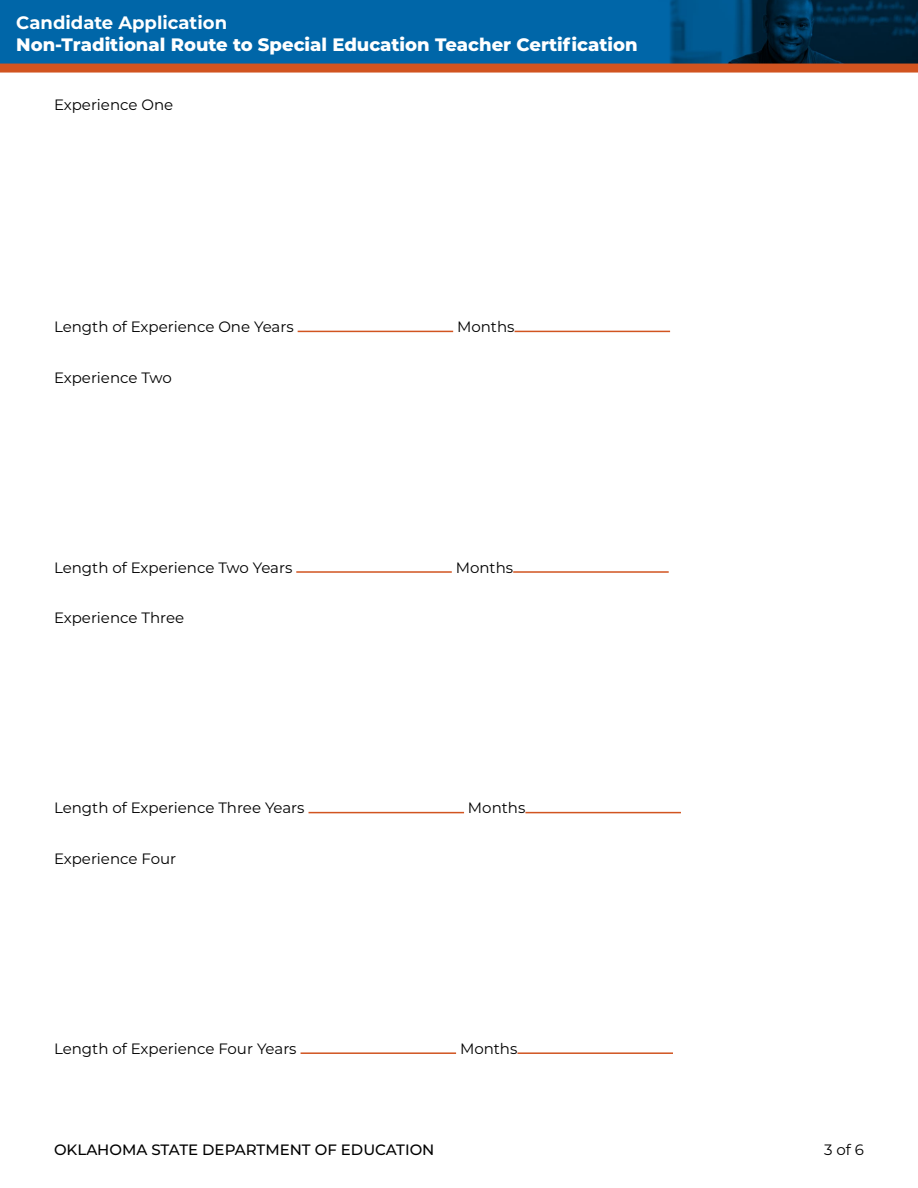
<style>
.page{position:relative;width:918px;height:1188px;background:#fff}
.page>*{position:absolute;margin:0;border:0;box-sizing:border-box;transform-origin:0 0}
.t1{font:800 18px "Montserrat";color:#fff}
.t2{font:700 18px "Montserrat";color:#fff}
.t3{font:15px "Montserrat";color:#000}
.t4{font:500 15px "Montserrat";color:#000}
</style>
<div class="page">
<div style="left:0;top:0;width:918px;height:68px;background:#0066a8"></div>
<img style="left:676px;top:0;width:242px;height:64px">
<svg style="left:654px;top:0;width:22px;height:64px"></svg>
<div style="left:0;top:64px;width:918px;height:9px;background:#d15420"></div>
<hr style="left:298px;top:331px;width:155px;height:1px;background:#d15420">
<hr style="left:515px;top:331px;width:155px;height:1px;background:#d15420">
<hr style="left:296px;top:571px;width:156px;height:2px;background:#d15420">
<hr style="left:513px;top:571px;width:156px;height:2px;background:#d15420">
<hr style="left:309px;top:812px;width:155px;height:1px;background:#d15420">
<hr style="left:525px;top:812px;width:156px;height:1px;background:#d15420">
<hr style="left:301px;top:1052px;width:155px;height:2px;background:#d15420">
<hr style="left:517px;top:1052px;width:156px;height:2px;background:#d15420">
<p class="t2" style="left:16px;top:10px;width:212px">Candidate Application</p>
<p class="t1" style="left:16px;top:31px;width:623px">Non-Traditional Route to Special Education Teacher Certification</p>
<p class="t3" style="left:54px;top:94px;width:121px">Experience One</p>
<p class="t3" style="left:54px;top:317px;width:241px">Length of Experience One Years</p>
<p class="t3" style="left:457px;top:317px;width:59px">Months</p>
<p class="t3" style="left:54px;top:367px;width:119px">Experience Two</p>
<p class="t3" style="left:54px;top:557px;width:240px">Length of Experience Two Years</p>
<p class="t3" style="left:456px;top:557px;width:59px">Months</p>
<p class="t3" style="left:54px;top:608px;width:132px">Experience Three</p>
<p class="t3" style="left:54px;top:798px;width:252px">Length of Experience Three Years</p>
<p class="t3" style="left:468px;top:798px;width:59px">Months</p>
<p class="t3" style="left:54px;top:848px;width:124px">Experience Four</p>
<p class="t3" style="left:54px;top:1038px;width:244px">Length of Experience Four Years</p>
<p class="t3" style="left:460px;top:1038px;width:59px">Months</p>
<p class="t4" style="left:54px;top:1139px;width:382px">OKLAHOMA STATE DEPARTMENT OF EDUCATION</p>
<p class="t3" style="left:824px;top:1139px;width:41px">3 of 6</p>
</div>
